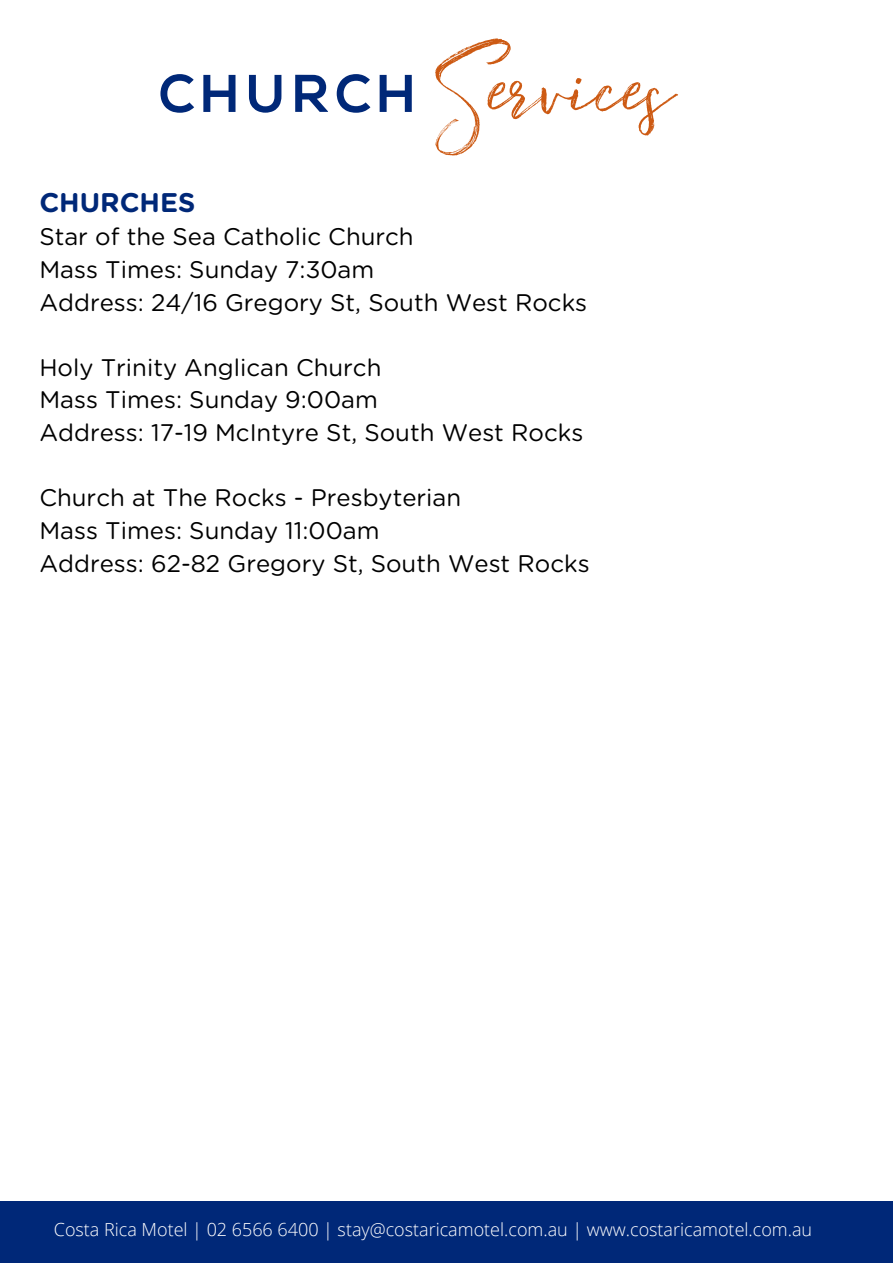
<style>
.page{position:relative;width:893px;height:1264px;background:#fff}
.page>*{position:absolute;margin:0;border:0;box-sizing:border-box;transform-origin:0 0}
.t1{font:104.7px "Experiment Brush Script";color:#cd5a13}
.t2{font:700 52.95px "Nexa";letter-spacing:.13em;color:#002878}
.t3{font:700 27px "Gotham Rounded";color:#002878}
.t4{font:24px "Gotham Rounded";color:#000}
.t5{font:300 18px "Open Sans";color:#fff}
</style>
<div class="page">
<div style="left:0;top:1200px;width:892px;height:62px;background:#002878"></div>
<p class="t2" style="left:159px;top:72px;width:258px">CHURCH</p>
<p class="t1" style="left:435px;top:9px;width:239px">Services</p>
<p class="t3" style="left:39px;top:190px;width:157px">CHURCHES</p>
<p class="t4" style="left:39px;top:226px;width:376px">Star of the Sea Catholic Church</p>
<p class="t4" style="left:39px;top:259px;width:336px">Mass Times: Sunday 7:30am</p>
<p class="t4" style="left:39px;top:291px;width:549px">Address: 24/16 Gregory St, South West Rocks</p>
<p class="t4" style="left:39px;top:356px;width:343px">Holy Trinity Anglican Church</p>
<p class="t4" style="left:39px;top:389px;width:340px">Mass Times: Sunday 9:00am</p>
<p class="t4" style="left:39px;top:422px;width:545px">Address: 17-19 McIntyre St, South West Rocks</p>
<p class="t4" style="left:39px;top:487px;width:423px">Church at The Rocks - Presbyterian</p>
<p class="t4" style="left:39px;top:519px;width:342px">Mass Times: Sunday 11:00am</p>
<p class="t4" style="left:39px;top:552px;width:551px">Address: 62-82 Gregory St, South West Rocks</p>
<p class="t5" style="left:54px;top:1216px;width:759px">Costa Rica Motel | 02 6566 6400 | stay@costaricamotel.com.au | www.costaricamotel.com.au</p>
</div>
